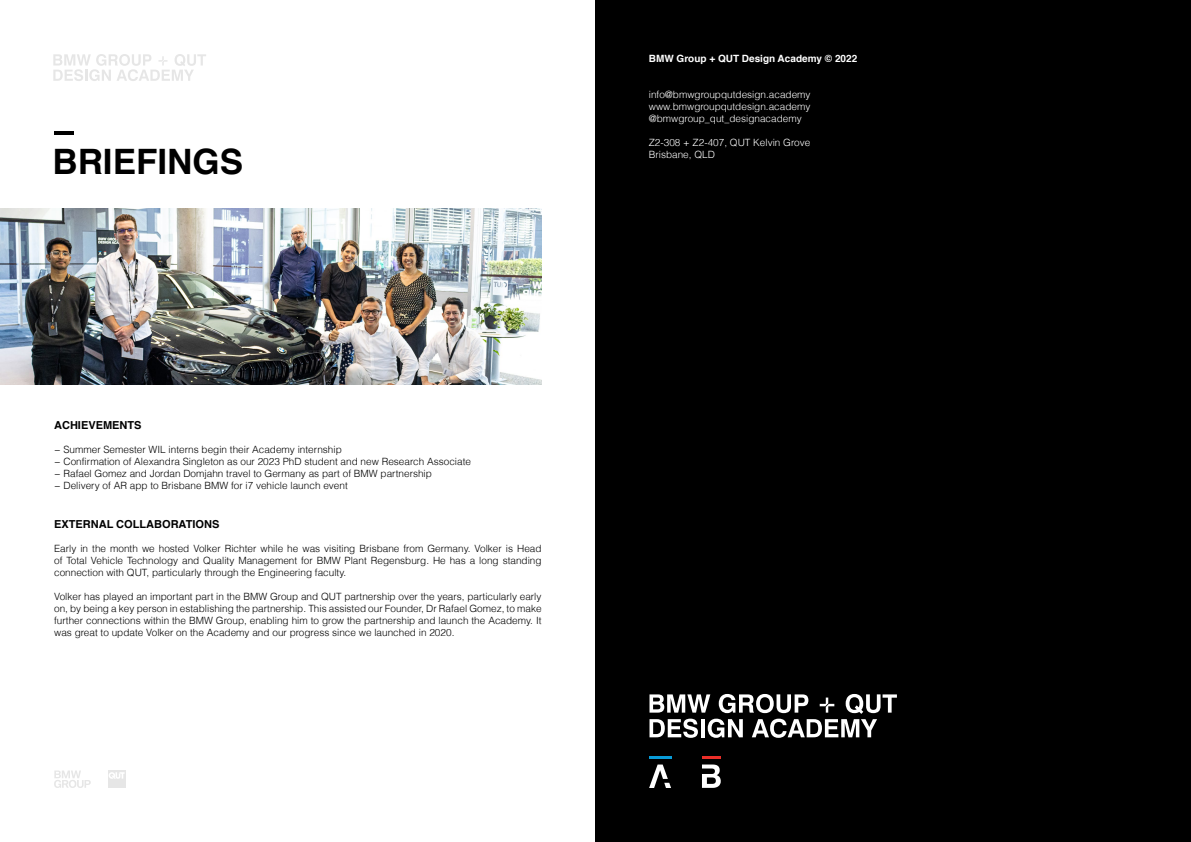
<style>
.page{position:relative;width:1191px;height:842px;background:#fff}
.page>*{position:absolute;margin:0;border:0;box-sizing:border-box;transform-origin:0 0}
.t1{font:700 35px "Helvetica";color:#000}
.t2{font:700 11px "Helvetica";color:#000}
.t3{font:300 10px/12px "Helvetica";color:#000;text-align:justify}
.t4{font:300 10px/12px "Helvetica";color:#fff;text-align:justify}
.t5{font:700 10px "Helvetica";color:#fff}
</style>
<div class="page">
<hr style="left:54px;top:131px;width:19px;height:4px;background:#000">
<img style="left:0;top:208px;width:541px;height:176px">
<svg style="left:53px;top:54px;width:153px;height:27px"></svg>
<div style="left:108px;top:770px;width:17px;height:18px;background:#e6e6e6"></div>
<svg style="left:109px;top:772px;width:16px;height:7px"></svg>
<svg style="left:54px;top:770px;width:37px;height:18px"></svg>
<div style="left:595px;top:0;width:596px;height:842px;background:#000"></div>
<svg style="left:649px;top:694px;width:248px;height:44px"></svg>
<svg style="left:649px;top:764px;width:22px;height:24px"></svg>
<svg style="left:702px;top:757px;width:18px;height:31px"></svg>
<hr style="left:649px;top:757px;width:22px;height:2px;background:#089bd7">
<h1 class="t1" style="left:52px;top:133px;width:192px">BRIEFINGS</h1>
<p class="t2" style="left:54px;top:416px;width:89px">ACHIEVEMENTS</p>
<p class="t3" style="left:54px;top:444px;width:418px;text-align:left">− Summer Semester WIL interns begin their Academy internship<br>− Confirmation of Alexandra Singleton as our 2023 PhD student and new Research Associate − Rafael Gomez and Jordan Domjahn travel to Germany as part of BMW partnership<br>− Delivery of AR app to Brisbane BMW for i7 vehicle launch event</p>
<p class="t2" style="left:54px;top:515px;width:167px">EXTERNAL COLLABORATIONS</p>
<p class="t3" style="left:54px;top:542px;width:489px">Early in the month we hosted Volker Richter while he was visiting Brisbane from Germany. Volker is Head of Total Vehicle Technology and Quality Management for BMW Plant Regensburg. He has a long standing connection with QUT, particularly through the Engineering faculty.</p>
<p class="t3" style="left:54px;top:590px;width:489px">Volker has played an important part in the BMW Group and QUT partnership over the years, particularly early on, by being a key person in establishing the partnership. This assisted our Founder, Dr Rafael Gomez, to make further connections within the BMW Group, enabling him to grow the partnership and launch the Academy. It was great to update Volker on the Academy and our progress since we launched in 2020.</p>
<p class="t5" style="left:649px;top:50px;width:210px">BMW Group + QUT Design Academy © 2022</p>
<p class="t4" style="left:649px;top:88px;width:163px">info@bmwgroupqutdesign.academy www.bmwgroupqutdesign.academy @bmwgroup_qut_designacademy</p>
<p class="t4" style="left:649px;top:136px;width:163px">Z2-308 + Z2-407, QUT Kelvin Grove<br>Brisbane, QLD</p>
</div>
